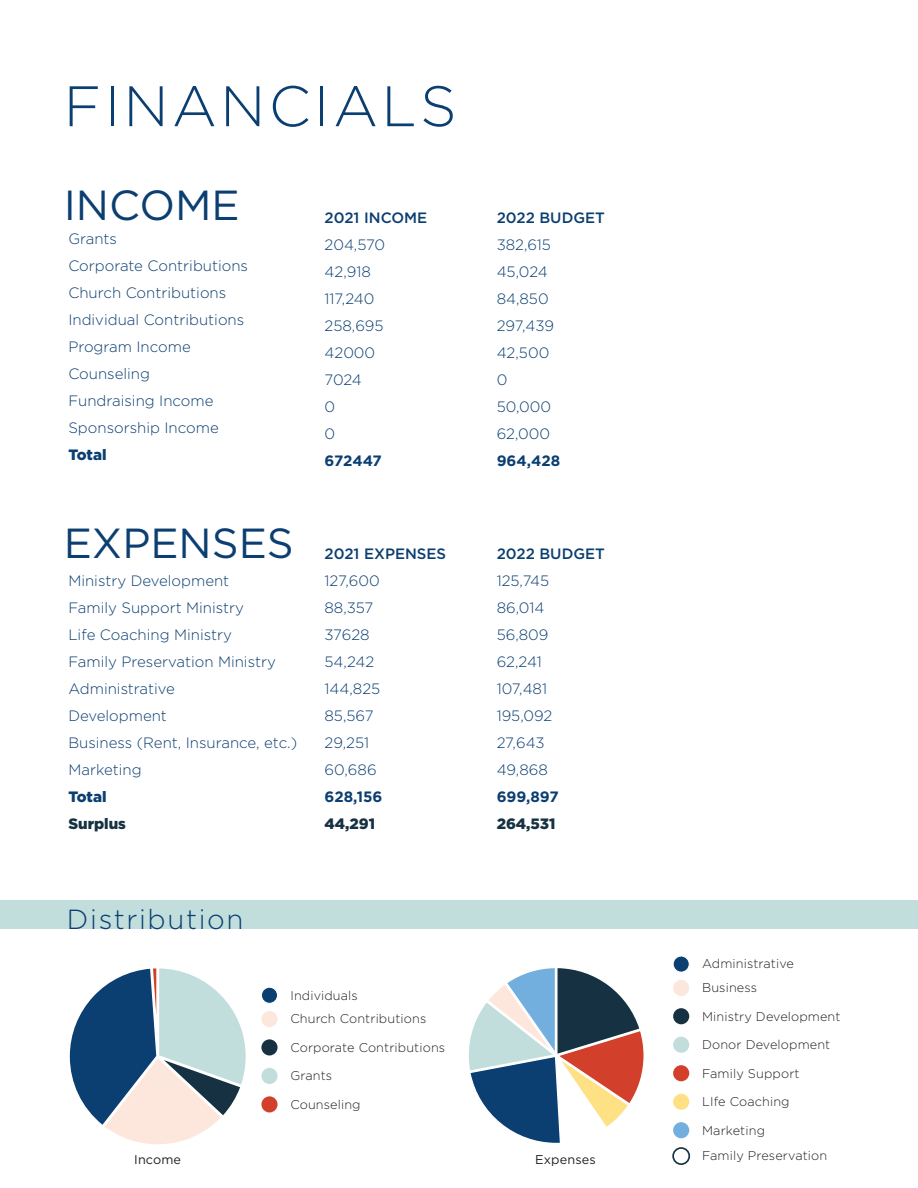
<style>
.page{position:relative;width:918px;height:1188px;background:#fff}
.page>*{position:absolute;margin:0;border:0;box-sizing:border-box;transform-origin:0 0}
.t1{font:300 57px "Gotham HTF";letter-spacing:.06em;color:#0b3e71}
.t2{font:42px "Gotham HTF";color:#0b3e71}
.t3{font:300 27.6px "Gotham HTF";letter-spacing:.06em;color:#0b3e71}
.t4{font:300 15px/27px "Gotham HTF";color:#0b3e71}
.t5{font:500 15px "Gotham HTF";color:#0b3e71}
.t6{font:700 15px "Gotham HTF";color:#0b3e71}
.t7{font:900 15px "Gotham HTF";color:#163141}
.t8{font:900 15px "Gotham HTF";color:#0b3e71}
.t9{font:300 12.75px/23.9px "Gotham HTF";letter-spacing:.01em;color:#231f20}
.t10{font:12.75px "Gotham HTF";letter-spacing:.01em;color:#231f20}
</style>
<div class="page">
<div style="left:0;top:900px;width:918px;height:29px;background:#c1dedc"></div>
<svg style="left:69px;top:968px;width:177px;height:176px"></svg>
<svg style="left:469px;top:968px;width:175px;height:175px"></svg>
<div style="left:261px;top:987px;width:17px;height:16px;background:#0b3e71;border-radius:50%"></div>
<div style="left:261px;top:987px;width:17px;height:17px;border:1px solid #fff;border-radius:50%"></div>
<div style="left:261px;top:1011px;width:17px;height:16px;background:#fde7dc;border-radius:50%"></div>
<div style="left:261px;top:1039px;width:17px;height:16px;background:#163141;border-radius:50%"></div>
<div style="left:261px;top:1068px;width:17px;height:16px;background:#c1dedc;border-radius:50%"></div>
<div style="left:261px;top:1096px;width:17px;height:16px;background:#d23f2a;border-radius:50%"></div>
<div style="left:673px;top:956px;width:16px;height:16px;background:#0b3e71;border-radius:50%"></div>
<div style="left:673px;top:956px;width:17px;height:17px;border:1px solid #fff;border-radius:50%"></div>
<div style="left:673px;top:980px;width:16px;height:16px;background:#fde7dc;border-radius:50%"></div>
<div style="left:673px;top:1008px;width:16px;height:16px;background:#163141;border-radius:50%"></div>
<div style="left:673px;top:1037px;width:16px;height:16px;background:#c1dedc;border-radius:50%"></div>
<div style="left:673px;top:1065px;width:16px;height:16px;background:#d23f2a;border-radius:50%"></div>
<div style="left:673px;top:1094px;width:16px;height:16px;background:#ffe185;border-radius:50%"></div>
<div style="left:673px;top:1122px;width:16px;height:16px;background:#72afdf;border-radius:50%"></div>
<div style="left:672px;top:1147px;width:18px;height:18px;border:2px solid #163141;border-radius:50%"></div>
<h1 class="t1" style="left:64px;top:75px;width:394px">FINANCIALS</h1>
<h2 class="t2" style="left:64px;top:182px;width:177px">INCOME</h2>
<p class="t4" style="left:68px;top:225px;width:181px">Grants<br>Corporate Contributions<br>Church Contributions<br>Individual Contributions<br>Program Income<br>Counseling<br>Fundraising Income<br>Sponsorship Income</p>
<p class="t8" style="left:68px;top:446px;width:40px">Total</p>
<h2 class="t2" style="left:64px;top:520px;width:231px">EXPENSES</h2>
<p class="t4" style="left:68px;top:567px;width:230px">Ministry Development<br>Family Support Ministry<br>Life Coaching Ministry<br>Family Preservation Ministry<br>Administrative<br>Development<br>Business (Rent, Insurance, etc.)<br>Marketing</p>
<p class="t8" style="left:68px;top:788px;width:40px">Total</p>
<p class="t7" style="left:68px;top:815px;width:59px">Surplus</p>
<p class="t5" style="left:325px;top:209px;width:104px">2021 INCOME</p>
<p class="t4" style="left:325px;top:231px;width:62px">204,570<br>42,918<br>117,240<br>258,695<br>42000<br>7024<br>0<br>0</p>
<p class="t6" style="left:325px;top:452px;width:59px">672447</p>
<p class="t5" style="left:325px;top:546px;width:123px">2021 EXPENSES</p>
<p class="t4" style="left:325px;top:567px;width:57px">127,600<br>88,357<br>37628<br>54,242<br>144,825<br>85,567<br>29,251<br>60,686</p>
<p class="t6" style="left:325px;top:788px;width:59px">628,156</p>
<p class="t7" style="left:325px;top:815px;width:52px">44,291</p>
<h3 class="t3" style="left:67px;top:904px;width:178px">Distribution</h3>
<p class="t9" style="left:290px;top:983px;width:137px">Individuals<br>Church Contributions</p>
<p class="t9" style="left:290px;top:1035px;width:156px">Corporate Contributions</p>
<p class="t9" style="left:290px;top:1064px;width:43px">Grants</p>
<p class="t9" style="left:290px;top:1092px;width:72px">Counseling</p>
<p class="t5" style="left:497px;top:209px;width:110px">2022 BUDGET</p>
<p class="t4" style="left:497px;top:231px;width:59px">382,615<br>45,024<br>84,850<br>297,439<br>42,500<br>0<br>50,000<br>62,000</p>
<p class="t6" style="left:497px;top:452px;width:65px">964,428</p>
<p class="t5" style="left:497px;top:545px;width:110px">2022 BUDGET</p>
<p class="t4" style="left:497px;top:567px;width:57px">125,745<br>86,014<br>56,809<br>62,241<br>107,481<br>195,092<br>27,643<br>49,868</p>
<p class="t6" style="left:497px;top:788px;width:64px">699,897</p>
<p class="t7" style="left:497px;top:815px;width:60px">264,531</p>
<p class="t10" style="left:134px;top:1152px;width:48px">Income</p>
<p class="t10" style="left:535px;top:1153px;width:62px">Expenses</p>
<p class="t9" style="left:702px;top:952px;width:93px">Administrative<br>Business</p>
<p class="t9" style="left:702px;top:1004px;width:140px">Ministry Development</p>
<p class="t9" style="left:702px;top:1033px;width:130px">Donor Development</p>
<p class="t9" style="left:702px;top:1061px;width:99px">Family Support</p>
<p class="t9" style="left:702px;top:1089px;width:89px">LIfe Coaching</p>
<p class="t9" style="left:702px;top:1117px;width:127px;line-height:25.8px">Marketing<br>Family Preservation</p>
</div>
